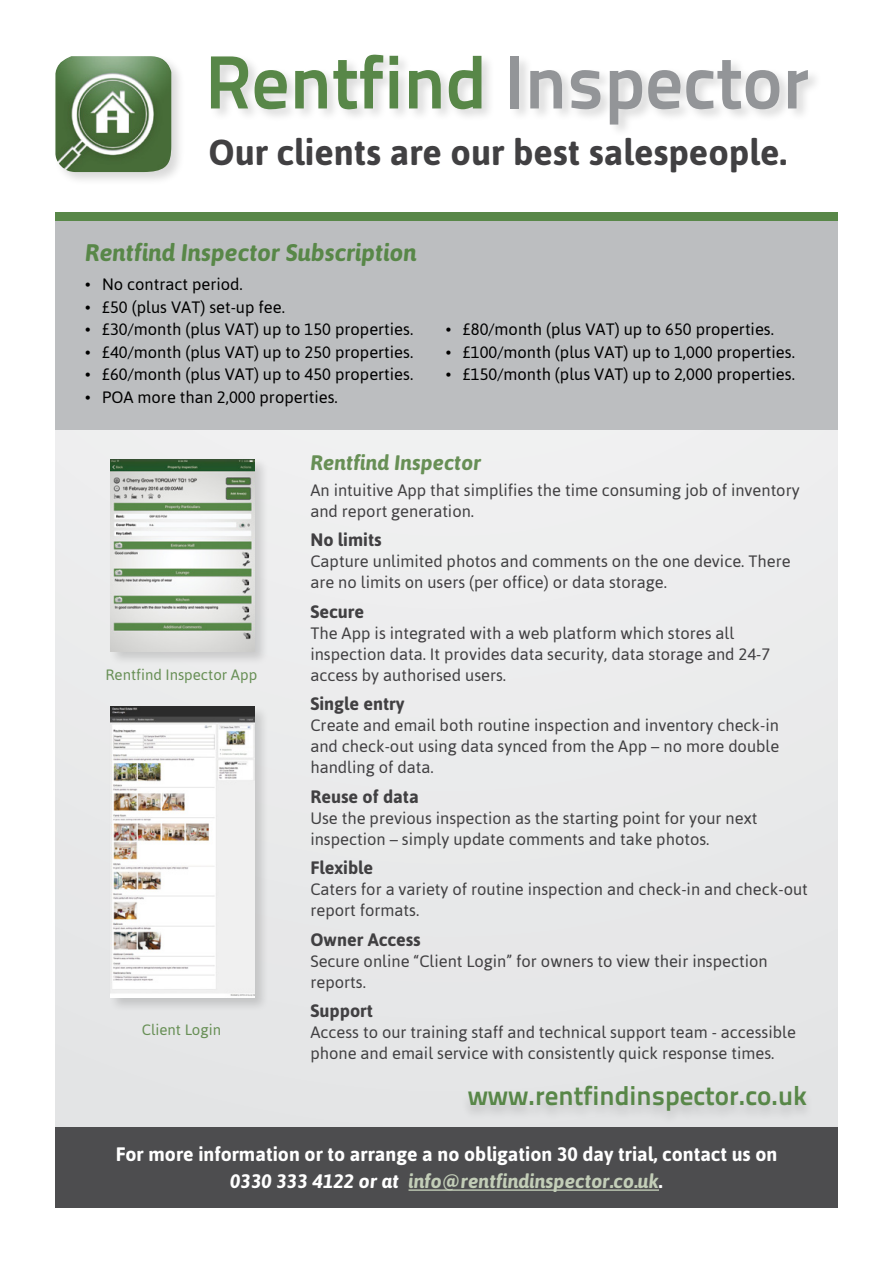
<style>
.page{position:relative;width:893px;height:1263px;background:#fff}
.page>*{position:absolute;margin:0;border:0;box-sizing:border-box;transform-origin:0 0}
.t1{font:75.15px "Titillium Text 15 L 800 wt";color:#939598}
.t2{font:700 36px "Asap";color:#414042}
.t3{font:27px "Titillium Text 15 L 800 wt";color:#588748}
.headline{font:italic 700 24px "Asap";color:#588748}
.headline-2{font:italic 700 21px "Asap";color:#678f55}
.t4{font:700 19.5px/27px "Asap";color:#fff;text-align:center}
.testimonial{font:700 18px "Asap";color:#414042}
.testimonial-2{font:16.5px/21px "Asap";color:#414042}
.t5{font:16.5px "Asap";color:#000}
.headline-3{font:15px "Asap";color:#678f55}
.s1{color:#588748}
.s2{font-style:italic}
.s3{font-style:italic;color:#c3ceb8}
</style>
<div class="page">
<div style="left:55px;top:219px;width:783px;height:923px;background:#eaeaeb"></div>
<div style="left:55px;top:1127px;width:783px;height:81px;background:#4d4d4f"></div>
<div style="left:55px;top:213px;width:783px;height:8px;background:#588748"></div>
<div style="left:209px;top:52px;width:613px;height:86px;background:#000;opacity:.15"></div>
<div style="left:53px;top:54px;width:133px;height:132px;background:#000;opacity:.15"></div>
<img style="left:55px;top:56px;width:116px;height:116px">
<hr style="left:408px;top:1189px;width:251px;height:2px;background:#c3ceb8">
<div style="left:55px;top:221px;width:783px;height:208px;background:#bcbec0"></div>
<div style="left:460px;top:1085px;width:354px;height:42px;background:#000;opacity:.15"></div>
<div style="left:108px;top:457px;width:161px;height:209px;background:#000;opacity:.15"></div>
<img style="left:111px;top:459px;width:144px;height:192px">
<div style="left:108px;top:704px;width:161px;height:308px;background:#000;opacity:.15"></div>
<img style="left:111px;top:707px;width:144px;height:290px">
<p class="t1" style="left:205px;top:36px;width:606px"><span class="s1">Rentfind</span> Inspector</p>
<p class="t2" style="left:208px;top:131px;width:580px">Our clients are our best salespeople.</p>
<p class="headline" style="left:85px;top:238px;width:333px">Rentfind Inspector Subscription</p>
<p class="t5" style="left:85px;top:275px;width:159px">• No contract period.</p>
<p class="t5" style="left:85px;top:298px;width:201px">• £50 (plus VAT) set-up fee.</p>
<p class="t5" style="left:85px;top:320px;width:330px">• £30/month (plus VAT) up to 150 properties.</p>
<p class="t5" style="left:85px;top:343px;width:330px">• £40/month (plus VAT) up to 250 properties.</p>
<p class="t5" style="left:85px;top:365px;width:330px">• £60/month (plus VAT) up to 450 properties.</p>
<p class="t5" style="left:85px;top:388px;width:254px">• POA more than 2,000 properties.</p>
<p class="t5" style="left:446px;top:320px;width:330px">• £80/month (plus VAT) up to 650 properties.</p>
<p class="t5" style="left:446px;top:343px;width:351px">• £100/month (plus VAT) up to 1,000 properties.</p>
<p class="t5" style="left:446px;top:365px;width:351px">• £150/month (plus VAT) up to 2,000 properties.</p>
<p class="headline-3" style="left:105px;top:666px;width:153px">Rentfind Inspector App</p>
<p class="headline-3" style="left:142px;top:1021px;width:81px">Client Login</p>
<p class="headline-2" style="left:310px;top:451px;width:172px">Rentfind Inspector</p>
<p class="testimonial-2" style="left:310px;top:479px;width:491px">An intuitive App that simplifies the time consuming job of inventory and report generation.</p>
<p class="testimonial" style="left:310px;top:529px;width:73px">No limits</p>
<p class="testimonial-2" style="left:310px;top:551px;width:482px">Capture unlimited photos and comments on the one device. There are no limits on users (per office) or data storage.</p>
<p class="testimonial" style="left:310px;top:601px;width:55px">Secure</p>
<p class="testimonial-2" style="left:310px;top:622px;width:461px">The App is integrated with a web platform which stores all inspection data. It provides data security, data storage and 24-7 access by authorised users.</p>
<p class="testimonial" style="left:310px;top:693px;width:96px">Single entry</p>
<p class="testimonial-2" style="left:310px;top:715px;width:470px;text-align:justify">Create and email both routine inspection and inventory check-in and check-out using data synced from the App – no more double handling of data.</p>
<p class="testimonial" style="left:310px;top:786px;width:110px">Reuse of data</p>
<p class="testimonial-2" style="left:310px;top:807px;width:448px">Use the previous inspection as the starting point for your next inspection – simply update comments and take photos.</p>
<p class="testimonial" style="left:310px;top:857px;width:64px">Flexible</p>
<p class="testimonial-2" style="left:310px;top:879px;width:499px">Caters for a variety of routine inspection and check-in and check-out report formats.</p>
<p class="testimonial" style="left:310px;top:929px;width:112px">Owner Access</p>
<p class="testimonial-2" style="left:310px;top:950px;width:459px">Secure online “Client Login” for owners to view their inspection reports.</p>
<p class="testimonial" style="left:310px;top:1000px;width:64px">Support</p>
<p class="testimonial-2" style="left:310px;top:1022px;width:487px">Access to our training staff and technical support team - accessible phone and email service with consistently quick response times.</p>
<p class="t3" style="left:468px;top:1078px;width:341px">www.rentfindinspector.co.uk</p>
<p class="t4" style="left:116px;top:1141px;width:663px">For more information or to arrange a no obligation 30 day trial, contact us on<br><span class="s2">0330 333 4122 or at</span> <span class="s3">info@rentfindinspector.co.uk</span>.</p>
</div>
